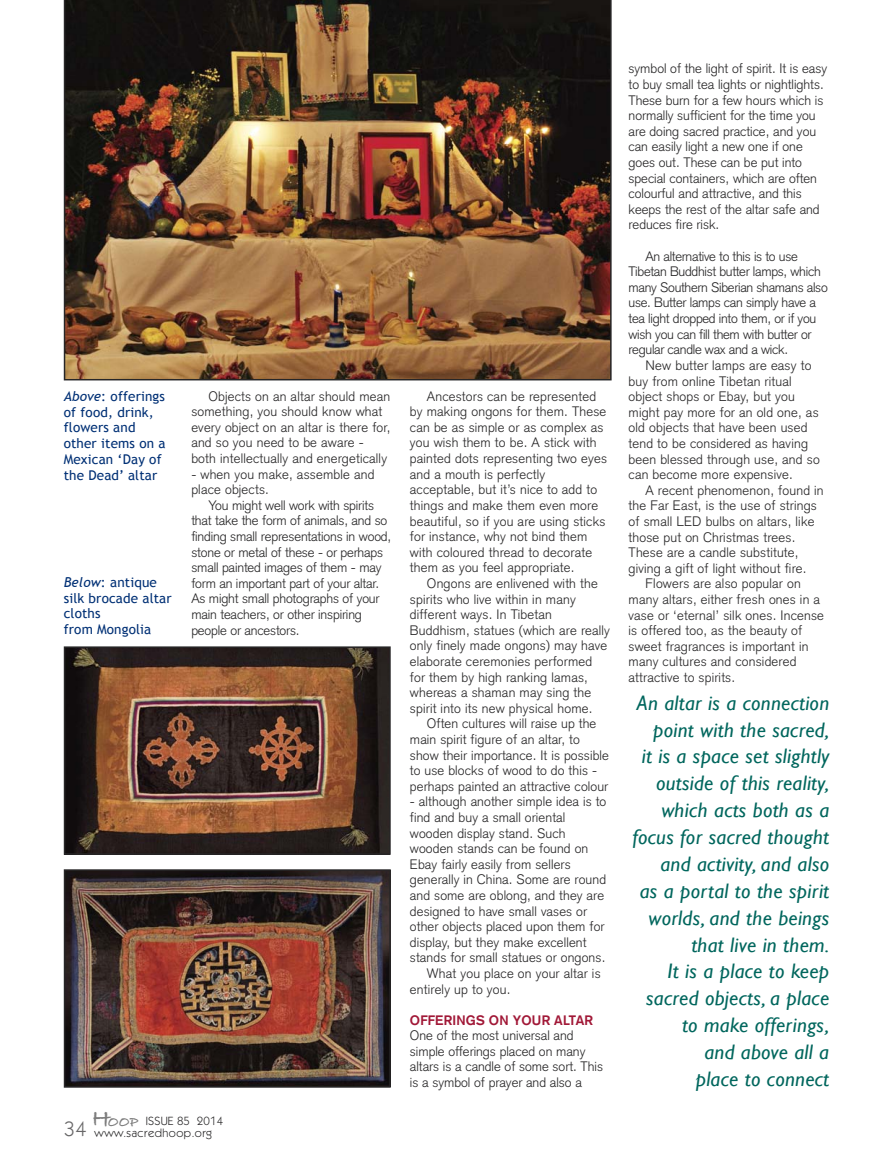
<style>
.page{position:relative;width:893px;height:1161px;background:#fff}
.page>*{position:absolute;margin:0;border:0;box-sizing:border-box;transform-origin:0 0}
.t1{font:italic 21px/26.8px "Gill Sans";letter-spacing:.015em;color:#00665d;text-align:right}
.t2{font:300 13.5px/15.6px "Akzidenz Grotesk";letter-spacing:.01em;color:#272627}
.t3{font:300 13.5px/15.6px "Akzidenz Grotesk";letter-spacing:-.01em;color:#272627}
.t4{font:300 13.5px/15.6px "Akzidenz Grotesk";letter-spacing:-.02em;color:#272627}
.t5{font:13.5px/15.8px "Trebuchet MS";letter-spacing:.01em;color:#003075}
.t6{font:700 13.5px "Akzidenz Grotesk";letter-spacing:.015em;color:#a11837}
.t7{font:12px/12.3px "Kabel IT Cby BT";letter-spacing:.045em;color:#272627}
.s1{font-style:italic}
.s2{font-family:"Bradley Hand ITCTT";font-weight:700;font-size:24px;color:#7d7d7d}
.s3{font-family:"Bradley Hand ITCTT";font-weight:700;font-size:15px;color:#7d7d7d}
.s4{font-size:21px;color:#686768}
</style>
<div class="page">
<img style="left:64px;top:0;width:548px;height:380px">
<img style="left:67px;top:872px;width:321px;height:212px">
<div style="left:64px;top:869px;width:327px;height:218px;border:2px solid #272627"></div>
<img style="left:67px;top:649px;width:321px;height:203px">
<div style="left:64px;top:646px;width:327px;height:209px;border:2px solid #272627"></div>
<p class="t5" style="left:64px;top:388px;width:103px"><span class="s1">Above</span>: offerings of food, drink, flowers and other items on a<br>Mexican ‘Day of the Dead’ altar</p>
<p class="t5" style="left:64px;top:574px;width:109px"><span class="s1">Below</span>: antique silk brocade altar cloths<br>from Mongolia</p>
<p class="t2" style="left:191px;top:390px;width:201px;text-indent:17px">Objects on an altar should mean something, you should know what every object on an altar is there for, and so you need to be aware - both intellectually and energetically</p>
<p class="t2" style="left:191px;top:468px;width:185px">- when you make, assemble and place objects.</p>
<p class="t3" style="left:191px;top:499px;width:201px;text-indent:17px">You might well work with spirits that take the form of animals, and so finding small representations in wood, stone or metal of these - or perhaps small painted images of them - may form an important part of your altar.<br>As might small photographs of your main teachers, or other inspiring people or ancestors.</p>
<p class="t7" style="left:64px;top:1115px;width:161px;text-indent:28px"><span class="s2">H</span><span class="s3">OOP</span> ISSUE 85 2014<br><span class="s4">34</span> www.sacredhoop.org</p>
<p class="t2" style="left:410px;top:390px;width:199px;text-indent:17px">Ancestors can be represented by making ongons for them. These can be as simple or as complex as you wish them to be. A stick with painted dots representing two eyes and a mouth is perfectly acceptable, but it’s nice to add to things and make them even more beautiful, so if you are using sticks for instance, why not bind them with coloured thread to decorate them as you feel appropriate.</p>
<p class="t2" style="left:410px;top:577px;width:202px;text-indent:17px">Ongons are enlivened with the spirits who live within in many different ways. In Tibetan<br>Buddhism, statues (which are really only finely made ongons) may have elaborate ceremonies performed for them by high ranking lamas, whereas a shaman may sing the spirit into its new physical home.</p>
<p class="t2" style="left:410px;top:717px;width:201px;text-indent:17px">Often cultures will raise up the main spirit figure of an altar, to show their importance. It is possible to use blocks of wood to do this - perhaps painted an attractive colour</p>
<p class="t2" style="left:410px;top:795px;width:198px">- although another simple idea is to</p>
<p class="t2" style="left:410px;top:811px;width:157px">find and buy a small oriental</p>
<p class="t2" style="left:410px;top:827px;width:157px">wooden display stand. Such</p>
<p class="t2" style="left:410px;top:842px;width:180px">wooden stands can be found on</p>
<p class="t2" style="left:410px;top:858px;width:162px">Ebay fairly easily from sellers</p>
<p class="t2" style="left:410px;top:873px;width:198px">generally in China. Some are round</p>
<p class="t2" style="left:410px;top:889px;width:196px">and some are oblong, and they are</p>
<p class="t2" style="left:410px;top:904px;width:179px">designed to have small vases or</p>
<p class="t2" style="left:410px;top:920px;width:196px">other objects placed upon them for</p>
<p class="t2" style="left:410px;top:936px;width:178px">display, but they make excellent</p>
<p class="t2" style="left:410px;top:951px;width:197px">stands for small statues or ongons.</p>
<p class="t2" style="left:427px;top:967px;width:175px">What you place on your altar is</p>
<p class="t2" style="left:410px;top:982px;width:102px">entirely up to you.</p>
<p class="t6" style="left:410px;top:1015px;width:184px">OFFERINGS ON YOUR ALTAR</p>
<p class="t2" style="left:410px;top:1029px;width:195px">One of the most universal and simple offerings placed on many altars is a candle of some sort. This is a symbol of prayer and also a</p>
<p class="t2" style="left:629px;top:62px;width:200px">symbol of the light of spirit. It is easy to buy small tea lights or nightlights.<br>These burn for a few hours which is normally sufficient for the time you are doing sacred practice, and you can easily light a new one if one goes out. These can be put into special containers, which are often colourful and attractive, and this keeps the rest of the altar safe and reduces fire risk.</p>
<p class="t4" style="left:629px;top:250px;width:201px;text-indent:17px">An alternative to this is to use Tibetan Buddhist butter lamps, which many Southern Siberian shamans also use. Butter lamps can simply have a tea light dropped into them, or if you wish you can fill them with butter or regular candle wax and a wick.</p>
<p class="t2" style="left:629px;top:359px;width:193px;text-indent:17px">New butter lamps are easy to buy from online Tibetan ritual object shops or Ebay, but you might pay more for an old one, as old objects that have been used tend to be considered as having been blessed through use, and so can become more expensive.</p>
<p class="t2" style="left:646px;top:484px;width:180px">A recent phenomenon, found in</p>
<p class="t2" style="left:629px;top:499px;width:190px">the Far East, is the use of strings</p>
<p class="t2" style="left:629px;top:515px;width:187px">of small LED bulbs on altars, like</p>
<p class="t2" style="left:629px;top:531px;width:168px">those put on Christmas trees.</p>
<p class="t2" style="left:629px;top:546px;width:172px">These are a candle substitute,</p>
<p class="t2" style="left:629px;top:562px;width:179px">giving a gift of light without fire.</p>
<p class="t2" style="left:646px;top:577px;width:157px">Flowers are also popular on</p>
<p class="t2" style="left:629px;top:593px;width:193px">many altars, either fresh ones in a</p>
<p class="t2" style="left:629px;top:609px;width:197px">vase or ‘eternal’ silk ones. Incense</p>
<p class="t2" style="left:629px;top:624px;width:175px">is offered too, as the beauty of</p>
<p class="t2" style="left:629px;top:640px;width:181px">sweet fragrances is important in</p>
<p class="t2" style="left:629px;top:655px;width:169px">many cultures and considered</p>
<p class="t2" style="left:629px;top:671px;width:108px">attractive to spirits.</p>
<p class="t1" style="left:632px;top:689px;width:198px">An altar is a connection point with the sacred,<br>it is a space set slightly outside of this reality, which acts both as a focus for sacred thought and activity, and also<br>as a portal to the spirit worlds, and the beings that live in them.<br>It is a place to keep sacred objects, a place to make offerings,<br>and above all a<br>place to connect</p>
</div>
